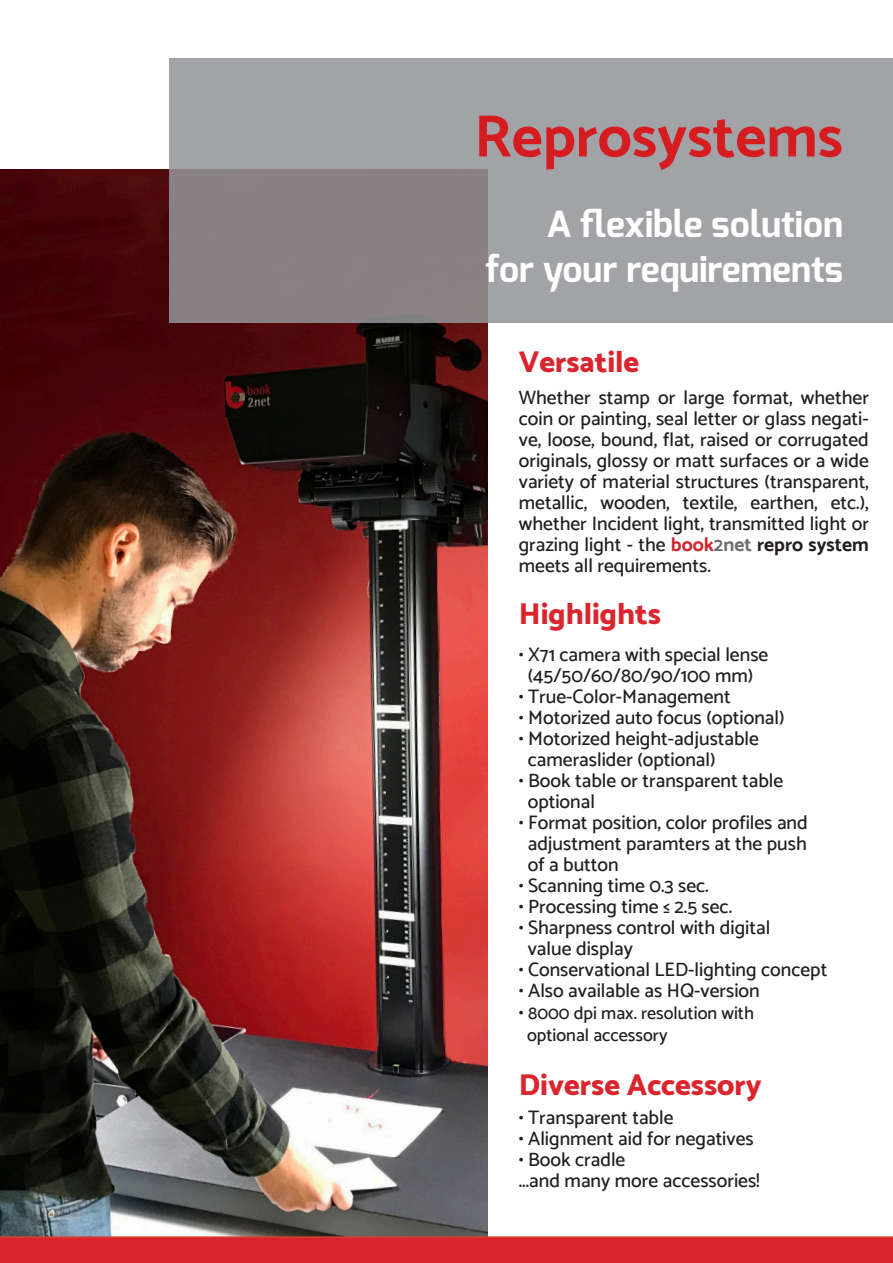
<style>
.page{position:relative;width:893px;height:1263px;background:#fff}
.page>*{position:absolute;margin:0;border:0;box-sizing:border-box;transform-origin:0 0}
.t1{font:700 60px "Catamaran";color:#d51c20}
.t2{font:700 36px/45px "Exo";color:#fff;text-align:right}
.t3{font:800 30px "Catamaran";color:#da252e}
.t4{font:500 19.5px/21px "Catamaran";color:#231f20}
.t5{font:500 18px/21.6px "Catamaran";color:#231f20}
.s1{font-weight:700;color:#d1232a}
.s2{font-weight:700;color:#6c6d70}
.s3{font-weight:700}
.s4{font-size:19.5px}
</style>
<div class="page">
<img style="left:0;top:169px;width:487px;height:1067px">
<svg style="left:169px;top:58px;width:724px;height:265px;background:#9b9a9d"></svg>
<svg style="left:0;top:1236px;width:893px;height:27px;background:#d82730"></svg>
<p class="t1" style="left:474px;top:101px;width:370px">Reprosystems</p>
<p class="t2" style="left:485px;top:202px;width:359px">A flexible solution<br>for your requirements</p>
<p class="t3" style="left:519px;top:344px;width:122px">Versatile</p>
<p class="t4" style="left:519px;top:387px;width:352px;text-align:justify">Whether stamp or large format, whether coin or painting, seal letter or glass negati&shy;ve, loose, bound, flat, raised or corrugated originals, glossy or matt surfaces or a wide variety of material structures (transparent, metallic, wooden, textile, earthen, etc.), whether Incident light, transmitted light or grazing light - the <span class="s1">book</span><span class="s2">2net</span> <span class="s3">repro system </span>meets all requirements.</p>
<p class="t3" style="left:519px;top:596px;width:143px">Highlights</p>
<p class="t4" style="left:519px;top:644px;width:251px;text-align:center">• X71 camera with special lense (45/50/60/80/90/100 mm)</p>
<p class="t4" style="left:519px;top:686px;width:213px">• True-Color-Management</p>
<p class="t4" style="left:519px;top:707px;width:267px">• Motorized auto focus (optional)</p>
<p class="t4" style="left:528px;top:728px;width:233px;text-indent:-9px">• Motorized height-adjustable cameraslider (optional)</p>
<p class="t4" style="left:528px;top:770px;width:257px;text-indent:-9px">• Book table or transparent table optional</p>
<p class="t4" style="left:528px;top:812px;width:282px;text-align:justify;text-indent:-9px">• Format position, color profiles and adjustment paramters at the push of a button</p>
<p class="t4" style="left:519px;top:875px;width:192px">• Scanning time 0.3 sec.</p>
<p class="t4" style="left:519px;top:896px;width:215px">• Processing time ≤ 2.5 sec.</p>
<p class="t4" style="left:528px;top:917px;width:244px;text-indent:-9px">• Sharpness control with digital value display</p>
<p class="t4" style="left:519px;top:959px;width:310px">• Conservational LED-lighting concept</p>
<p class="t4" style="left:519px;top:980px;width:243px">• Also available as HQ-version</p>
<p class="t5" style="left:527px;top:1002px;width:228px;text-indent:-8px"><span class="s4">•</span> 8000 dpi max. resolution with optional accessory</p>
<p class="t3" style="left:519px;top:1067px;width:245px">Diverse Accessory</p>
<p class="t4" style="left:519px;top:1106px;width:156px">• Transparent table</p>
<p class="t4" style="left:519px;top:1127px;width:237px">• Alignment aid for negatives</p>
<p class="t4" style="left:519px;top:1148px;width:243px">• Book cradle<br>...and many more accessories!</p>
</div>
